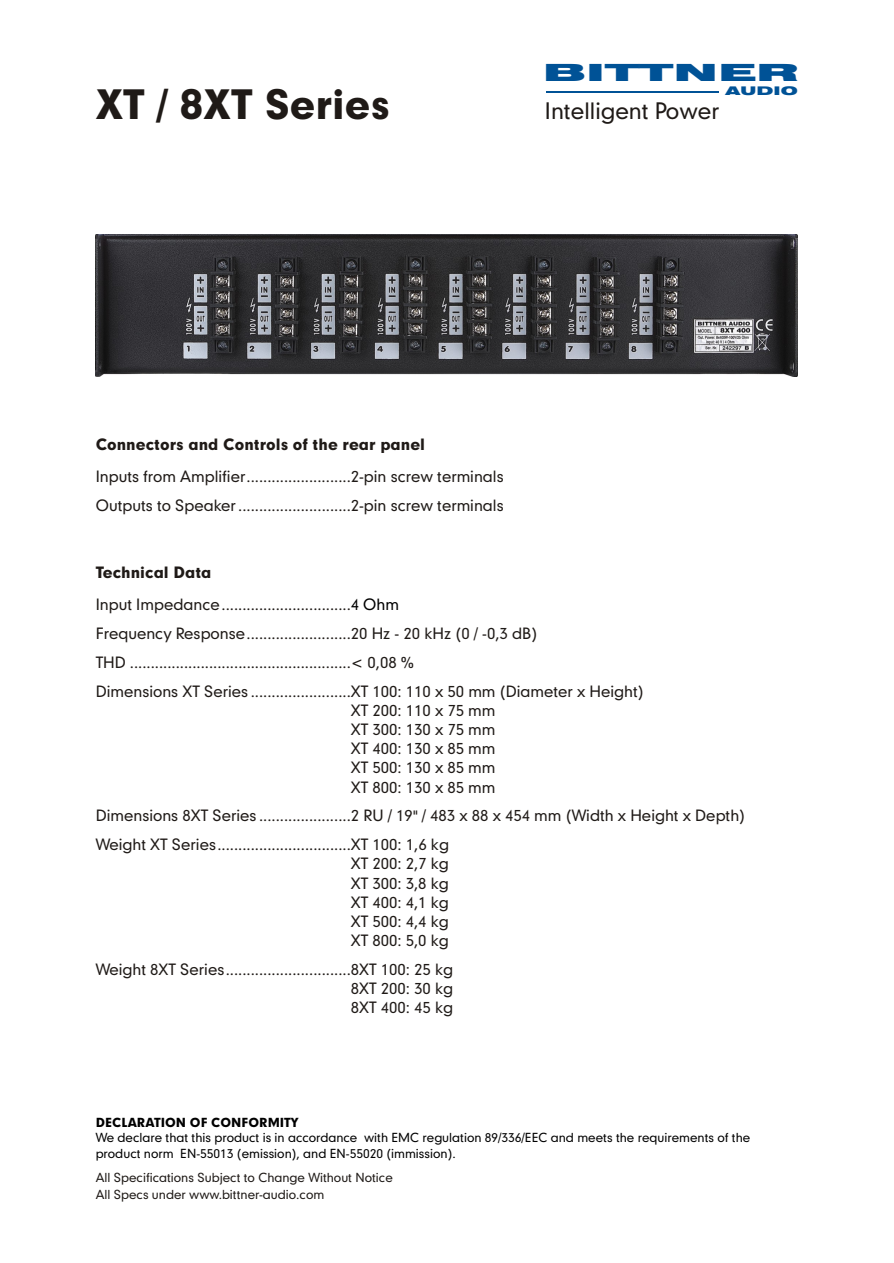
<style>
.page{position:relative;width:894px;height:1263px;background:#fff}
.page>*{position:absolute;margin:0;border:0;box-sizing:border-box;transform-origin:0 0}
.t1{font:700 38.85px "Geometr 706 Md BT";color:#1f1a17}
.t2{font:23.7px "Swis 721 Blk Ex BT";color:#005296;scale:1.82 1}
.t3{font:21.9px "Geometr 706 Md BT";color:#1f1a17}
.t4{font:15px/19.2px "Geometr 706 Md BT";color:#1f1a17}
.t5{font:700 15px "Geometr 706 Md BT";color:#1f1a17}
.t6{font:12px/15.3px "Geometr 706 Md BT";color:#000}
.t7{font:12px/17px "Geometr 706 Md BT";color:#1f1a17}
.t8{font:700 12px "Geometr 706 Md BT";color:#000}
.t9{font:11.85px "Swis 721 Blk Ex BT";color:#005296;scale:1.37 1}
.s1{color:#000}
</style>
<div class="page">
<hr style="left:546px;top:91px;width:173px;height:2px;background:#005296">
<img style="left:96px;top:234px;width:701px;height:143px">
<h1 class="t1" style="left:96px;top:89px;width:296px">XT / 8XT Series</h1>
<h2 class="t2" style="left:543px;top:63px;width:142px">BITTNER</h2>
<p class="t9" style="left:726px;top:86px;width:54px">AUDIO</p>
<h3 class="t3" style="left:545px;top:102px;width:176px">Intelligent Power</h3>
<p class="t5" style="left:96px;top:438px;width:331px">Connectors and Controls of the rear panel</p>
<p class="t4" style="left:96px;top:464px;width:410px;line-height:28.8px">Inputs from Amplifier.........................2-pin screw terminals<br>Outputs to Speaker ...........................2-pin screw terminals</p>
<p class="t5" style="left:96px;top:566px;width:117px">Technical Data</p>
<p class="t4" style="left:96px;top:592px;width:443px;line-height:28.8px">Input Impedance...............................<span class="s1">4 Ohm<br></span>Frequency Response.........................20 Hz - 20 kHz (0 / -0,3 dB)</p>
<p class="t4" style="left:96px;top:650px;width:550px;line-height:28.8px">THD .....................................................&lt; 0,08 %<br>Dimensions XT Series ........................XT 100: 110 x 50 mm (Diameter x Height)</p>
<p class="t4" style="left:351px;top:702px;width:146px;text-align:justify">XT 200: 110 x 75 mm XT 300: 130 x 75 mm XT 400: 130 x 85 mm XT 500: 130 x 85 mm XT 800: 130 x 85 mm</p>
<p class="t4" style="left:96px;top:803px;width:651px;line-height:28.8px">Dimensions 8XT Series ......................2 RU / 19" / 483 x 88 x 454 mm (Width x Height x Depth)<br>Weight XT Series................................XT 100: 1,6 kg</p>
<p class="t4" style="left:351px;top:856px;width:100px;text-align:justify">XT 200: 2,7 kg XT 300: 3,8 kg XT 400: 4,1 kg XT 500: 4,4 kg XT 800: 5,0 kg</p>
<p class="t4" style="left:351px;top:961px;width:104px;text-align:justify;text-indent:-255px">Weight 8XT Series..............................8XT 100: 25 kg 8XT 200: 30 kg 8XT 400: 45 kg</p>
<p class="t8" style="left:96px;top:1118px;width:205px">DECLARATION OF CONFORMITY</p>
<p class="t6" style="left:96px;top:1132px;width:656px">We declare that this product is in accordance with EMC regulation 89/336/EEC and meets the requirements of the product norm EN-55013 (emission), and EN-55020 (immission).</p>
<p class="t7" style="left:96px;top:1171px;width:299px">All Specifications Subject to Change Without Notice<br>All Specs under www.bittner-audio.com</p>
</div>
